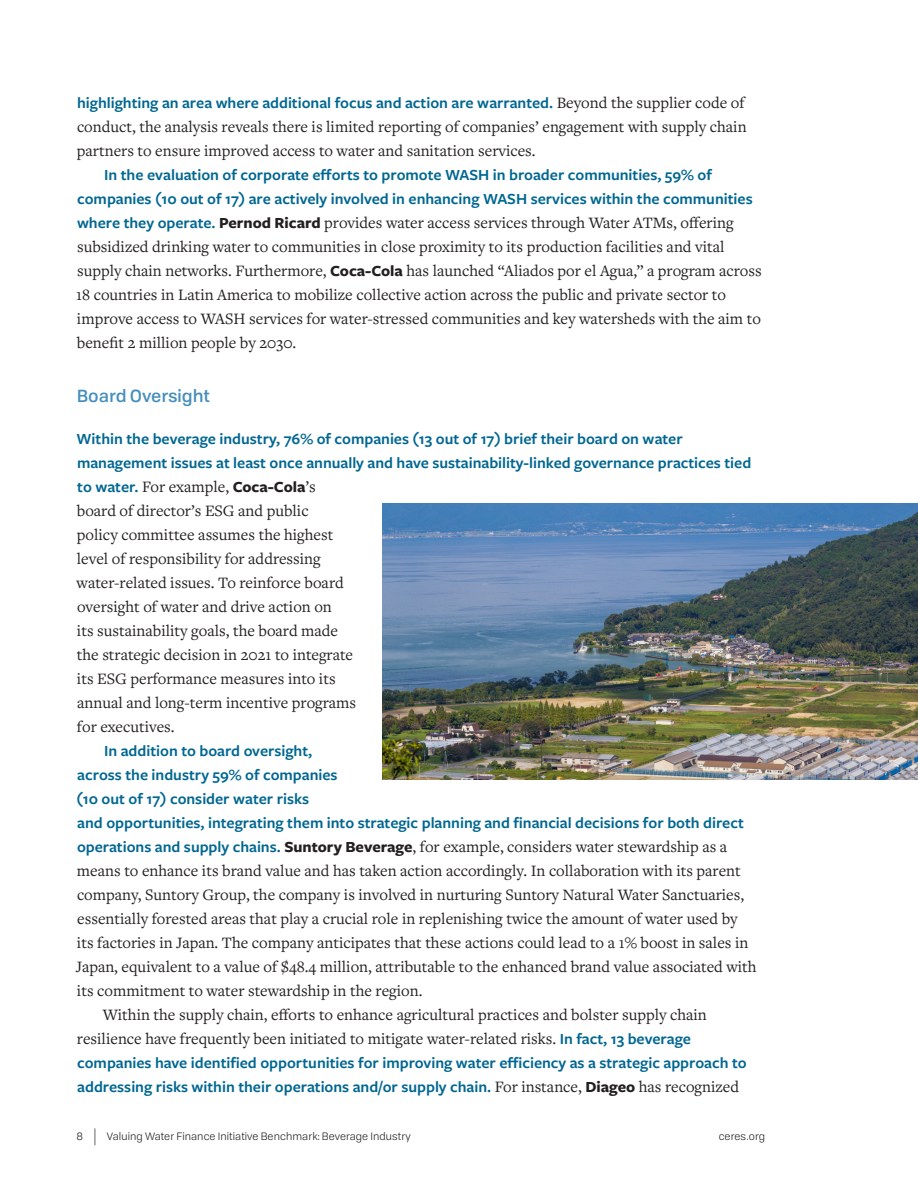
<style>
.page{position:relative;width:918px;height:1188px;background:#fff}
.page>*{position:absolute;margin:0;border:0;box-sizing:border-box;transform-origin:0 0}
.Head_D{font:500 17.1px "Tofino";letter-spacing:-.005em;color:#458ebc}
.Body{font:16.5px/24px "Freight Text Pro";color:#231f20}
.Body___1st{font:16.5px/24px "Freight Text Pro";color:#231f20}
.Body-2{font:600 16.05px/24px "Freight Sans Pro";color:#006792}
.Body___1st-2{font:600 16.05px/24px "Freight Sans Pro";color:#006792}
.t1{font:10.5px "Tofino";letter-spacing:.005em;color:#231f20}
.s1{font-family:"Freight Text Pro";font-weight:400;font-size:16.5px;color:#231f20}
.s2{font-family:"Freight Sans Pro";font-weight:600;font-size:16.05px;color:#006792}
.s3{font-family:"Freight Sans Pro";font-weight:700;font-size:16.05px}
.s4{font-weight:700;color:#231f20}
.s5{font-size:16.5px}
</style>
<div class="page">
<img style="left:382px;top:504px;width:536px;height:276px">
<p class="Body-2" style="left:77px;top:90px;width:669px">highlighting an area where additional focus and action are warranted. <span class="s1">Beyond the supplier code of</span></p>
<p class="Body" style="left:77px;top:114px;width:671px">conduct, the analysis reveals there is limited reporting of companies’ engagement with supply chain partners to ensure improved access to water and sanitation services.</p>
<p class="Body-2" style="left:77px;top:162px;width:677px;text-indent:27px">In the evaluation of corporate efforts to promote WASH in broader communities, 59% of companies (10 out of 17) are actively involved in enhancing WASH services within the communities</p>
<p class="Body" style="left:76px;top:210px;width:687px"><span class="s2">where they operate.</span> <span class="s3">Pernod Ricard</span> provides water access services through Water ATMs, offering subsidized drinking water to communities in close proximity to its production facilities and vital supply chain networks. Furthermore, <span class="s3">Coca-Cola</span> has launched “Aliados por el Agua,” a program across 18 countries in Latin America to mobilize collective action across the public and private sector to improve access to WASH services for water-stressed communities and key watersheds with the aim to benefit 2 million people by 2030.</p>
<p class="Head_D" style="left:77px;top:382px;width:135px">Board Oversight</p>
<p class="Body___1st-2" style="left:77px;top:426px;width:676px">Within the beverage industry, 76% of companies (13 out of 17) brief their board on water management issues at least once annually and have sustainability-linked governance practices tied</p>
<p class="Body___1st" style="left:77px;top:474px;width:281px"><span class="s2">to water.</span> For example, <span class="s3">Coca-Cola</span>’s board of director’s ESG and public<br>policy committee assumes the highest level of responsibility for addressing water-related issues. To reinforce board oversight of water and drive action on<br>its sustainability goals, the board made the strategic decision in 2021 to integrate its ESG performance measures into its annual and long-term incentive programs for executives.</p>
<p class="Body-2" style="left:76px;top:738px;width:669px;text-indent:28px">In addition to board oversight,<br>across the industry 59% of companies<br>(10 out of 17) consider water risks<br>and opportunities, integrating them into strategic planning and financial decisions for both direct</p>
<p class="Body" style="left:76px;top:834px;width:682px"><span class="s2">operations and supply chains.</span> <span class="s3">Suntory Beverage</span>, for example, considers water stewardship as a means to enhance its brand value and has taken action accordingly. In collaboration with its parent company, Suntory Group, the company is involved in nurturing Suntory Natural Water Sanctuaries, essentially forested areas that play a crucial role in replenishing twice the amount of water used by its factories in Japan. The company anticipates that these actions could lead to a 1% boost in sales in Japan, equivalent to a value of $48.4 million, attributable to the enhanced brand value associated with its commitment to water stewardship in the region.</p>
<p class="Body" style="left:77px;top:1002px;width:631px;text-indent:26px">Within the supply chain, efforts to enhance agricultural practices and bolster supply chain resilience have frequently been initiated to mitigate water-related risks. <span class="s2">In fact, 13 beverage</span></p>
<p class="Body-2" style="left:77px;top:1050px;width:671px">companies have identified opportunities for improving water efficiency as a strategic approach to addressing risks within their operations and/or supply chain. <span class="s1">For instance,</span> <span class="s4">Diageo</span> <span class="s1">has recognized</span></p>
<p class="t1" style="left:76px;top:1129px;width:336px">8 <span class="s5">|</span> Valuing Water Finance Initiative Benchmark: Beverage Industry</p>
<p class="t1" style="left:719px;top:1129px;width:48px">ceres.org</p>
</div>
